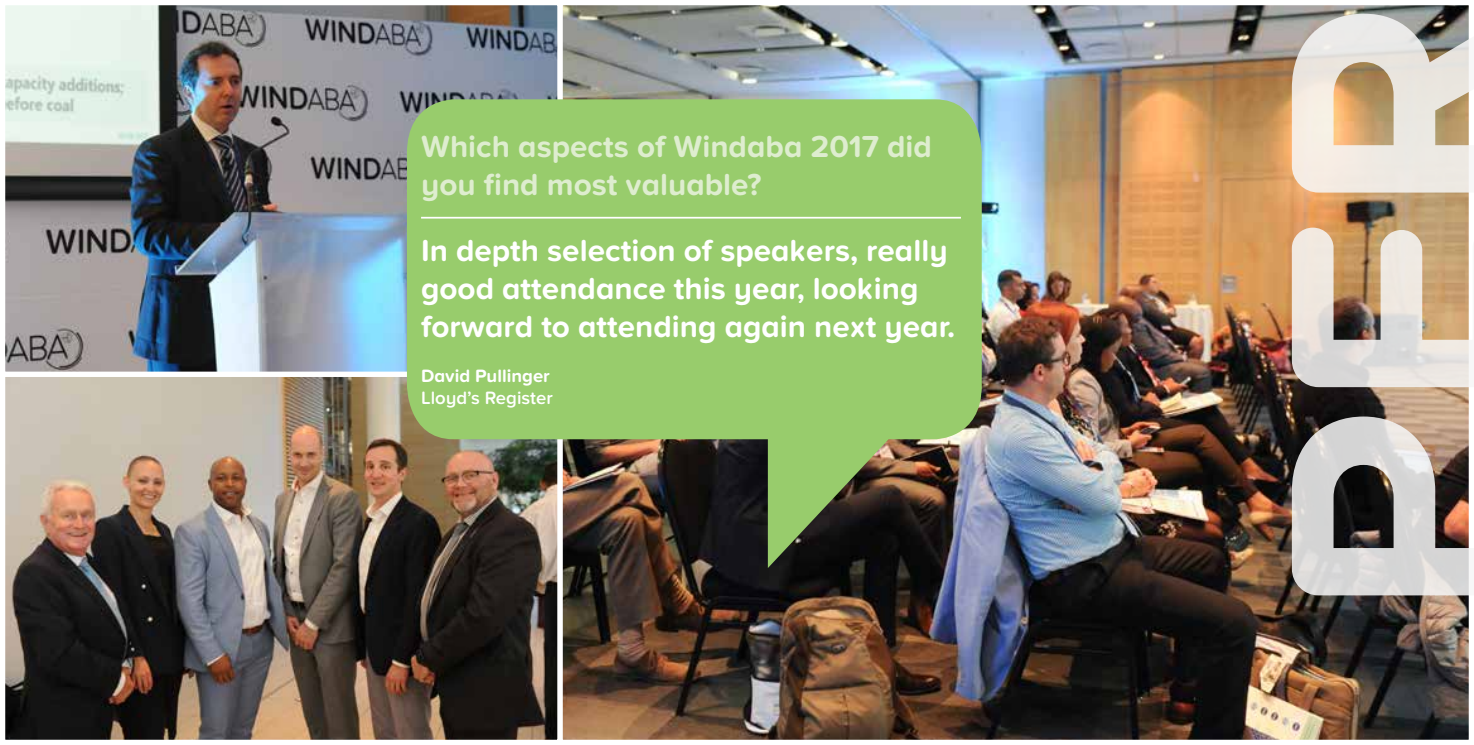
<style>
.page{position:relative;width:1474px;height:745px;background:#fff}
.page>*{position:absolute;margin:0;border:0;box-sizing:border-box;transform-origin:0 0}
.t1{font:700 31.5px/37.8px "Proxima Nova Soft";color:#fff}
.t2{font:700 31.5px/37.8px "Proxima Nova Soft";color:#deedcf}
.t3{font:600 18.55px "Proxima Nova Soft";color:#fff}
.t4{font:700 18.55px "Proxima Nova Soft";color:#fff}
</style>
<div class="page">
<img style="left:6px;top:6px;width:1461px;height:732px">
<div style="left:0;top:371px;width:562px;height:373px;border:5px solid #fff"></div>
<div style="left:0;top:0;width:562px;height:376px;border:5px solid #fff"></div>
<svg style="left:407px;top:99px;width:574px;height:468px;background:#85a95f"></svg>
<img style="left:1291px;top:14px;width:178px;height:581px">
<hr style="left:421px;top:217px;width:540px;height:1px;background:#fff">
<p class="t2" style="left:421px;top:128px;width:512px">Which aspects of Windaba 2017 did you find most valuable?</p>
<p class="t1" style="left:421px;top:232px;width:536px">In depth selection of speakers, really good attendance this year, looking forward to attending again next year.</p>
<p class="t4" style="left:421px;top:364px;width:130px">David Pullinger</p>
<p class="t3" style="left:421px;top:387px;width:133px">Lloyd’s Register</p>
</div>
